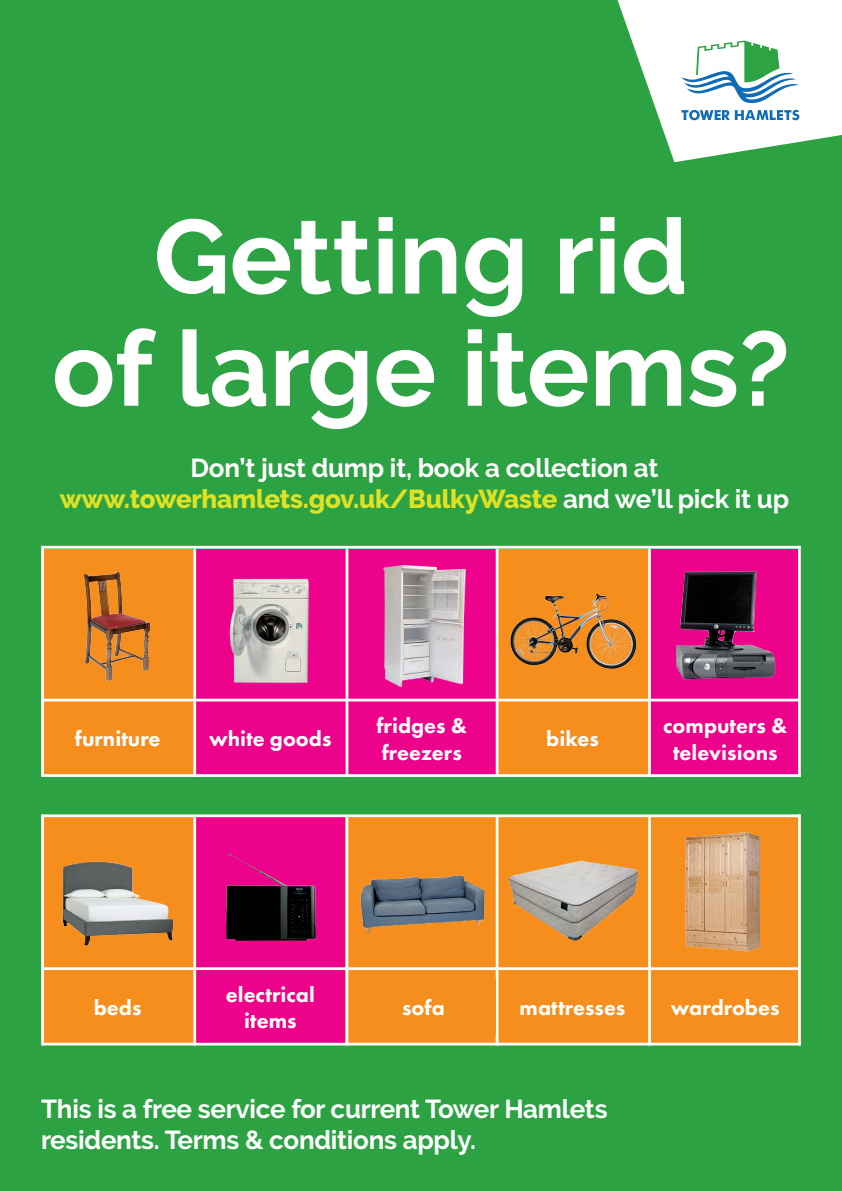
<style>
.page{position:relative;width:842px;height:1191px;background:#2da243}
.page>*{position:absolute;margin:0;border:0;box-sizing:border-box;transform-origin:0 0}
.t1{font:700 104.6px "Raleway";color:#fff}
.Subheading{font:700 25.9px "Raleway";letter-spacing:-.01em;color:#fff}
.t2{font:800 25.9px "Raleway";letter-spacing:-.01em;color:#dfe222}
.H1t{font:800 21.9px/26.3px "Futura PT";color:#fff;text-align:center}
.s1{font-weight:700;color:#fff}
</style>
<div class="page">
<div style="left:42px;top:548px;width:151px;height:227px;background:#f68e1e"></div>
<div style="left:194px;top:548px;width:152px;height:227px;background:#ed028c"></div>
<div style="left:346px;top:548px;width:151px;height:227px;background:#ed028c"></div>
<div style="left:497px;top:548px;width:151px;height:227px;background:#f68e1e"></div>
<div style="left:649px;top:548px;width:152px;height:227px;background:#ed028c"></div>
<hr style="left:648px;top:548px;width:3px;height:229px;background:#fff">
<hr style="left:496px;top:548px;width:2px;height:229px;background:#fff">
<hr style="left:346px;top:548px;width:2px;height:229px;background:#fff">
<hr style="left:193px;top:548px;width:3px;height:229px;background:#fff">
<hr style="left:42px;top:546px;width:759px;height:2px;background:#fff">
<hr style="left:42px;top:774px;width:759px;height:3px;background:#fff">
<hr style="left:41px;top:698px;width:758px;height:3px;background:#fff">
<hr style="left:41px;top:546px;width:3px;height:231px;background:#fff">
<hr style="left:798px;top:546px;width:3px;height:231px;background:#fff">
<img style="left:84px;top:571px;width:67px;height:110px">
<img style="left:229px;top:578px;width:80px;height:105px">
<img style="left:676px;top:571px;width:100px;height:109px">
<img style="left:510px;top:593px;width:127px;height:76px">
<div style="left:42px;top:817px;width:151px;height:227px;background:#f68e1e"></div>
<div style="left:194px;top:817px;width:152px;height:227px;background:#ed028c"></div>
<div style="left:346px;top:817px;width:151px;height:227px;background:#f68e1e"></div>
<div style="left:497px;top:817px;width:151px;height:227px;background:#f68e1e"></div>
<div style="left:649px;top:817px;width:152px;height:227px;background:#f68e1e"></div>
<hr style="left:648px;top:817px;width:3px;height:228px;background:#fff">
<hr style="left:496px;top:817px;width:2px;height:228px;background:#fff">
<hr style="left:346px;top:817px;width:2px;height:228px;background:#fff">
<hr style="left:193px;top:817px;width:3px;height:228px;background:#fff">
<hr style="left:42px;top:814px;width:759px;height:3px;background:#fff">
<hr style="left:42px;top:1042px;width:759px;height:3px;background:#fff">
<hr style="left:41px;top:967px;width:758px;height:3px;background:#fff">
<hr style="left:41px;top:814px;width:3px;height:231px;background:#fff">
<hr style="left:798px;top:814px;width:3px;height:231px;background:#fff">
<img style="left:62px;top:861px;width:112px;height:85px">
<img style="left:226px;top:853px;width:90px;height:88px">
<img style="left:360px;top:875px;width:125px;height:59px">
<img style="left:685px;top:833px;width:75px;height:119px">
<img style="left:374px;top:565px;width:95px;height:134px">
<img style="left:508px;top:860px;width:131px;height:81px">
<svg style="left:618px;top:0;width:224px;height:162px"></svg>
<p class="t1" style="left:154px;top:197px;width:536px">Getting rid</p>
<p class="t1" style="left:52px;top:309px;width:739px">of large items?</p>
<p class="Subheading" style="left:191px;top:453px;width:469px">Don’t just dump it, book a collection at</p>
<p class="t2" style="left:60px;top:484px;width:731px">www.towerhamlets.gov.uk/BulkyWaste <span class="s1">and we’ll pick it up</span></p>
<p class="H1t" style="left:75px;top:725px;width:87px">furniture</p>
<h1 class="H1t" style="left:209px;top:725px;width:124px">white goods</h1>
<p class="H1t" style="left:376px;top:712px;width:92px;text-align:left">fridges &amp; freezers</p>
<h1 class="H1t" style="left:546px;top:725px;width:54px">bikes</h1>
<h1 class="H1t" style="left:663px;top:712px;width:126px">computers &amp; televisions</h1>
<h1 class="H1t" style="left:94px;top:994px;width:49px">beds</h1>
<h1 class="H1t" style="left:226px;top:981px;width:90px">electrical</h1>
<h1 class="H1t" style="left:244px;top:1007px;width:54px">items</h1>
<h1 class="H1t" style="left:402px;top:994px;width:44px">sofa</h1>
<h1 class="H1t" style="left:520px;top:994px;width:107px">mattresses</h1>
<h1 class="H1t" style="left:671px;top:994px;width:110px">wardrobes</h1>
<h2 class="Subheading" style="left:41px;top:1094px;width:568px">This is a free service for current Tower Hamlets</h2>
<h2 class="Subheading" style="left:41px;top:1125px;width:436px">residents. Terms &amp; conditions apply.</h2>
</div>
